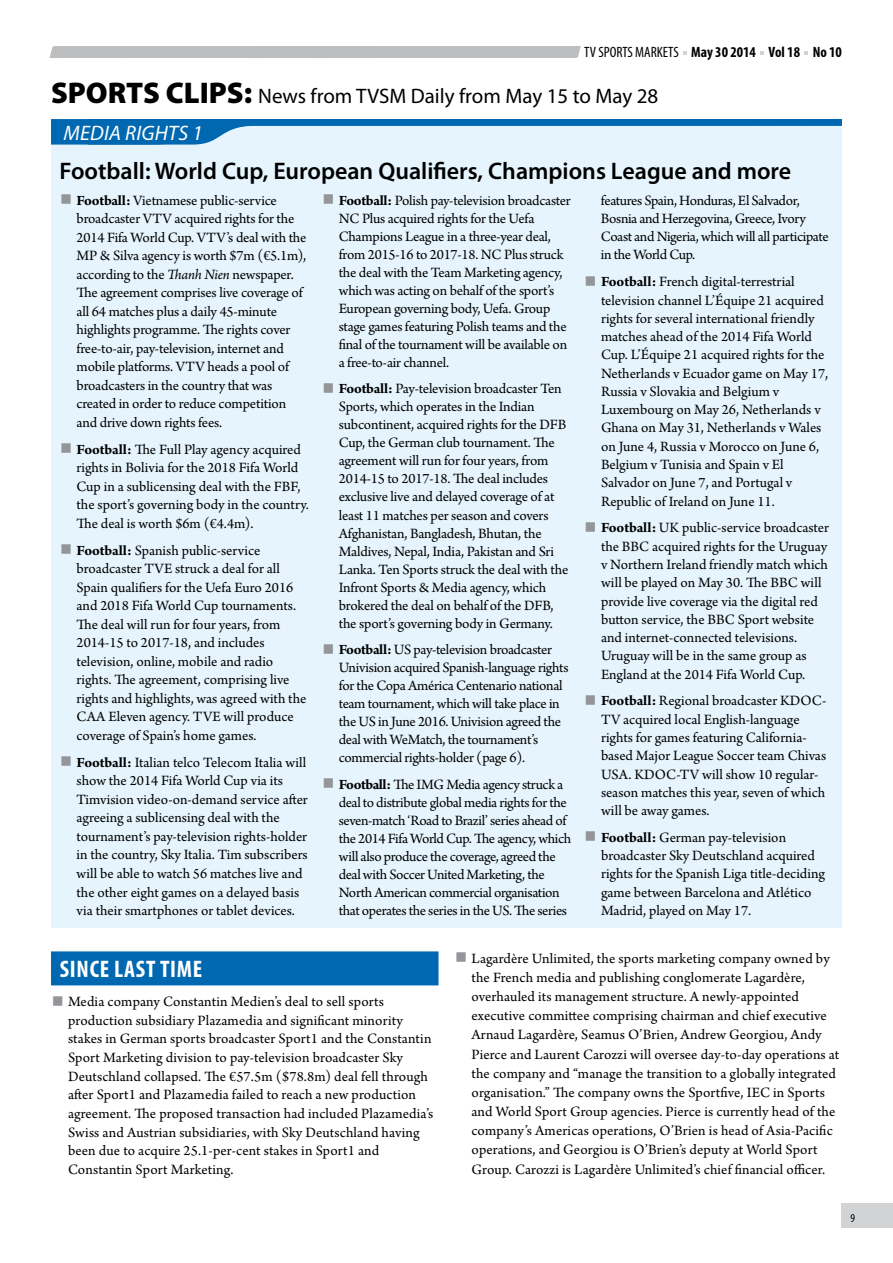
<style>
.page{position:relative;width:893px;height:1263px;background:#fff}
.page>*{position:absolute;margin:0;border:0;box-sizing:border-box;transform-origin:0 0}
.t1{font:600 24px "Myriad Pro";color:#000}
.t2{font:700 condensed 24px "Myriad Pro";letter-spacing:.03em;color:#fff}
.t3{font:21px "Myriad Pro";color:#000}
.t4{font:italic 21px "Myriad Pro";letter-spacing:.01em;color:#fff}
.t5{font:15px/18.5px "Arno Pro";letter-spacing:-.005em;color:#000}
.t6{font:15px/18px "Arno Pro";letter-spacing:-.025em;color:#000}
.t7{font:700 condensed 15px "Myriad Pro";color:#000}
.t8{font:condensed 12px "Myriad Pro";color:#000}
.s1{font-weight:400}
.s2{font-weight:900;font-size:30px}
.s3{font-weight:700;font-size:42px;color:#939598}
.s4{font-weight:700}
.s5{font-style:italic}
</style>
<div class="page">
<div style="left:842px;top:1204px;width:51px;height:24px;background:#d1d3d4"></div>
<div style="left:50px;top:46px;width:531px;height:12px;background:#bcbec0"></div>
<div style="left:51px;top:951px;width:387px;height:34px;background:#0068b0"></div>
<div style="left:51px;top:119px;width:791px;height:809px;background:#e6f5fd"></div>
<svg style="left:51px;top:119px;width:791px;height:26px"></svg>
<p class="t7" style="left:584px;top:43px;width:259px"><span class="s1">TV SPORTS MARKETS</span> May 30 2014 Vol 18 No 10</p>
<h2 class="t3" style="left:51px;top:83px;width:609px"><span class="s2">SPORTS CLIPS:</span> News from TVSM Daily from May 15 to May 28</h2>
<h2 class="t4" style="left:64px;top:120px;width:141px">MEDIA RIGHTS 1</h2>
<h1 class="t1" style="left:60px;top:155px;width:733px">Football: World Cup, European Qualifiers, Champions League and more</h1>
<p class="t5" style="left:77px;top:192px;width:231px;text-indent:-17px"><span class="s3">■</span> <span class="s4">Football:</span> Vietnamese public-service broadcaster VTV acquired rights for the 2014 Fifa World Cup. VTV’s deal with the MP &amp; Silva agency is worth $7m (€5.1m), according to the <span class="s5">Thanh Nien</span> newspaper.<br>The agreement comprises live coverage of all 64 matches plus a daily 45-minute highlights programme. The rights cover free-to-air, pay-television, internet and mobile platforms. VTV heads a pool of broadcasters in the country that was created in order to reduce competition and drive down rights fees.</p>
<p class="t5" style="left:77px;top:441px;width:234px;text-indent:-17px"><span class="s3">■</span> <span class="s4">Football:</span> The Full Play agency acquired rights in Bolivia for the 2018 Fifa World Cup in a sublicensing deal with the FBF, the sport’s governing body in the country.<br>The deal is worth $6m (€4.4m).</p>
<p class="t5" style="left:77px;top:542px;width:231px;text-indent:-17px"><span class="s3">■</span> <span class="s4">Football:</span> Spanish public-service broadcaster TVE struck a deal for all Spain qualifiers for the Uefa Euro 2016 and 2018 Fifa World Cup tournaments.<br>The deal will run for four years, from 2014-15 to 2017-18, and includes television, online, mobile and radio rights. The agreement, comprising live rights and highlights, was agreed with the CAA Eleven agency. TVE will produce coverage of Spain’s home games.</p>
<p class="t5" style="left:77px;top:754px;width:233px;text-indent:-17px"><span class="s3">■</span> <span class="s4">Football:</span> Italian telco Telecom Italia will show the 2014 Fifa World Cup via its Timvision video-on-demand service after agreeing a sublicensing deal with the tournament’s pay-television rights-holder in the country, Sky Italia. Tim subscribers will be able to watch 56 matches live and the other eight games on a delayed basis via their smartphones or tablet devices.</p>
<p class="t6" style="left:601px;top:192px;width:229px">features Spain, Honduras, El Salvador, Bosnia and Herzegovina, Greece, Ivory Coast and Nigeria, which will all participate in the World Cup.</p>
<p class="t5" style="left:601px;top:273px;width:229px;text-indent:-17px"><span class="s3">■</span> <span class="s4">Football:</span> French digital-terrestrial television channel L’Équipe 21 acquired rights for several international friendly matches ahead of the 2014 Fifa World Cup. L’Équipe 21 acquired rights for the Netherlands v Ecuador game on May 17, Russia v Slovakia and Belgium v Luxembourg on May 26, Netherlands v Ghana on May 31, Netherlands v Wales on June 4, Russia v Morocco on June 6, Belgium v Tunisia and Spain v El Salvador on June 7, and Portugal v Republic of Ireland on June 11.</p>
<p class="t5" style="left:601px;top:519px;width:229px;text-indent:-17px"><span class="s3">■</span> <span class="s4">Football:</span> UK public-service broadcaster the BBC acquired rights for the Uruguay v Northern Ireland friendly match which will be played on May 30. The BBC will provide live coverage via the digital red button service, the BBC Sport website and internet-connected televisions.<br>Uruguay will be in the same group as England at the 2014 Fifa World Cup.</p>
<p class="t5" style="left:601px;top:692px;width:227px;text-indent:-17px"><span class="s3">■</span> <span class="s4">Football:</span> Regional broadcaster KDOC-TV acquired local English-language rights for games featuring California&shy;based Major League Soccer team Chivas USA. KDOC-TV will show 10 regular&shy;season matches this year, seven of which will be away games.</p>
<p class="t5" style="left:601px;top:829px;width:225px;text-indent:-17px"><span class="s3">■</span> <span class="s4">Football:</span> German pay-television broadcaster Sky Deutschland acquired rights for the Spanish Liga title-deciding game between Barcelona and Atlético Madrid, played on May 17.</p>
<p class="t5" style="left:339px;top:192px;width:234px;line-height:18px;text-indent:-17px"><span class="s3">■</span> <span class="s4">Football:</span> Polish pay-television broadcaster NC Plus acquired rights for the Uefa Champions League in a three-year deal, from 2015-16 to 2017-18. NC Plus struck the deal with the Team Marketing agency, which was acting on behalf of the sport’s European governing body, Uefa. Group stage games featuring Polish teams and the final of the tournament will be available on a free-to-air channel.</p>
<p class="t5" style="left:339px;top:381px;width:231px;line-height:18px;text-indent:-17px"><span class="s3">■</span> <span class="s4">Football:</span> Pay-television broadcaster Ten Sports, which operates in the Indian subcontinent, acquired rights for the DFB Cup, the German club tournament. The agreement will run for four years, from 2014-15 to 2017-18. The deal includes exclusive live and delayed coverage of at least 11 matches per season and covers Afghanistan, Bangladesh, Bhutan, the Maldives, Nepal, India, Pakistan and Sri Lanka. Ten Sports struck the deal with the Infront Sports &amp; Media agency, which brokered the deal on behalf of the DFB, the sport’s governing body in Germany.</p>
<p class="t5" style="left:339px;top:641px;width:231px;line-height:18px;text-indent:-17px"><span class="s3">■</span> <span class="s4">Football:</span> US pay-television broadcaster Univision acquired Spanish-language rights for the Copa América Centenario national team tournament, which will take place in the US in June 2016. Univision agreed the deal with WeMatch, the tournament’s commercial rights-holder (page 6).</p>
<p class="t6" style="left:339px;top:776px;width:234px;text-indent:-17px"><span class="s3">■</span> <span class="s4">Football:</span> The IMG Media agency struck a deal to distribute global media rights for the seven-match ‘Road to Brazil’ series ahead of the 2014 Fifa World Cup. The agency, which will also produce the coverage, agreed the deal with Soccer United Marketing, the North American commercial organisation that operates the series in the US. The series</p>
<h1 class="t2" style="left:60px;top:953px;width:144px">SINCE LAST TIME</h1>
<p class="t5" style="left:68px;top:993px;width:367px;text-indent:-17px"><span class="s3">■</span> Media company Constantin Medien’s deal to sell sports production subsidiary Plazamedia and significant minority stakes in German sports broadcaster Sport1 and the Constantin Sport Marketing division to pay-television broadcaster Sky Deutschland collapsed. The €57.5m ($78.8m) deal fell through after Sport1 and Plazamedia failed to reach a new production agreement. The proposed transaction had included Plazamedia’s Swiss and Austrian subsidiaries, with Sky Deutschland having been due to acquire 25.1-per-cent stakes in Sport1 and Constantin Sport Marketing.</p>
<p class="t5" style="left:471px;top:949px;width:369px;line-height:19.2px;text-indent:-17px"><span class="s3">■</span> Lagardère Unlimited, the sports marketing company owned by the French media and publishing conglomerate Lagardère, overhauled its management structure. A newly-appointed executive committee comprising chairman and chief executive Arnaud Lagardère, Seamus O’Brien, Andrew Georgiou, Andy Pierce and Laurent Carozzi will oversee day-to-day operations at the company and “manage the transition to a globally integrated organisation.” The company owns the Sportfive, IEC in Sports and World Sport Group agencies. Pierce is currently head of the company’s Americas operations, O’Brien is head of Asia-Pacific operations, and Georgiou is O’Brien’s deputy at World Sport Group. Carozzi is Lagardère Unlimited’s chief financial officer.</p>
<p class="t8" style="left:850px;top:1210px;width:6px">9</p>
</div>
